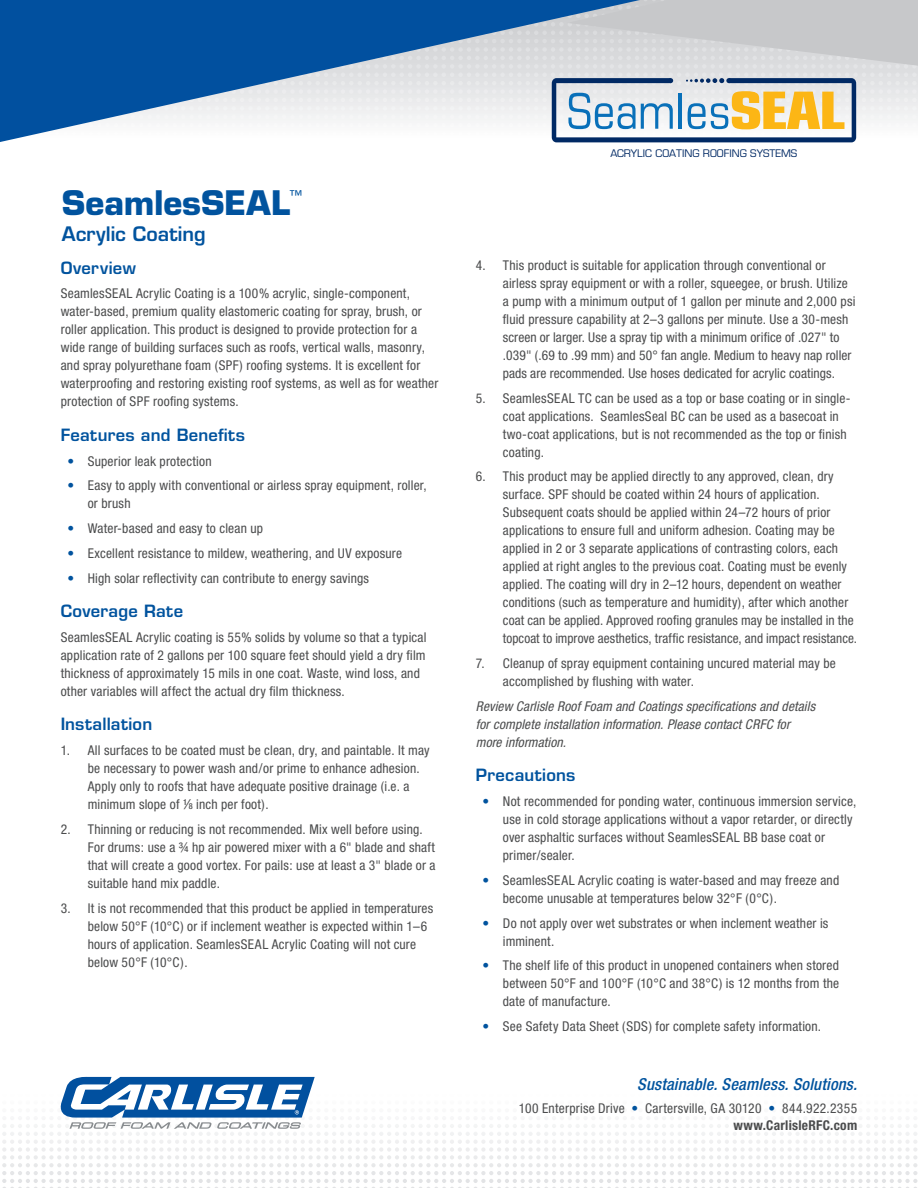
<style>
.page{position:relative;width:918px;height:1188px;background:#fff}
.page>*{position:absolute;margin:0;border:0;box-sizing:border-box;transform-origin:0 0}
.t1{font:700 33px "Eurostile";letter-spacing:-.005em;color:#01539e}
.t2{font:600 19.5px "Eurostile";color:#01539e}
.t3{font:600 16.5px "Eurostile";letter-spacing:.015em;color:#01539e}
.t4{font:italic 500 condensed 16.5px "Helvetica Neue";letter-spacing:.01em;color:#01539e}
.t5{font:condensed 13.5px/18px "Helvetica Neue";letter-spacing:.015em;color:#4b4c4d}
.t6{font:italic condensed 13.5px/18px "Helvetica Neue";letter-spacing:.01em;color:#4b4c4d}
.t7{font:13.05px "Eurostile";color:#01539e}
.t8{font:10.2px "Eurostile";color:#002964}
.s1{color:#01539e}
.s2{font-style:italic;font-stretch:normal}
.s3{font-weight:500;font-size:8.25px}
.s4{font-weight:700}
</style>
<div class="page">
<svg style="left:2px;top:1077px;width:915px;height:111px"></svg>
<svg style="left:0;top:0;width:918px;height:143px"></svg>
<h1 class="t1" style="left:62px;top:191px;width:230px">SeamlesSEAL</h1>
<p class="t7" style="left:289px;top:191px;width:15px">™</p>
<h2 class="t2" style="left:62px;top:226px;width:145px">Acrylic Coating</h2>
<p class="t3" style="left:61px;top:261px;width:77px">Overview</p>
<p class="t5" style="left:61px;top:286px;width:379px">SeamlesSEAL Acrylic Coating is a 100% acrylic, single-component, water-based, premium quality elastomeric coating for spray, brush, or roller application. This product is designed to provide protection for a wide range of building surfaces such as roofs, vertical walls, masonry, and spray polyurethane foam (SPF) roofing systems. It is excellent for waterproofing and restoring existing roof systems, as well as for weather protection of SPF roofing systems.</p>
<p class="t3" style="left:61px;top:428px;width:186px">Features and Benefits</p>
<p class="t5" style="left:68px;top:453px;width:146px"><span class="s1">•</span> Superior leak protection</p>
<p class="t5" style="left:88px;top:478px;width:340px;text-indent:-20px"><span class="s1">•</span> Easy to apply with conventional or airless spray equipment, roller, or brush</p>
<p class="t5" style="left:68px;top:520px;width:197px"><span class="s1">•</span> Water-based and easy to clean up</p>
<p class="t5" style="left:68px;top:545px;width:336px"><span class="s1">•</span> Excellent resistance to mildew, weathering, and UV exposure</p>
<p class="t5" style="left:68px;top:570px;width:303px"><span class="s1">•</span> High solar reflectivity can contribute to energy savings</p>
<p class="t3" style="left:61px;top:605px;width:124px">Coverage Rate</p>
<p class="t5" style="left:61px;top:629px;width:367px">SeamlesSEAL Acrylic coating is 55% solids by volume so that a typical application rate of 2 gallons per 100 square feet should yield a dry film thickness of approximately 15 mils in one coat. Waste, wind loss, and other variables will affect the actual dry film thickness.</p>
<p class="t3" style="left:61px;top:718px;width:93px">Installation</p>
<p class="t5" style="left:88px;top:742px;width:344px;text-indent:-27px">1. All surfaces to be coated must be clean, dry, and paintable. It may be necessary to power wash and/or prime to enhance adhesion.<br>Apply only to roofs that have adequate positive drainage (i.e. a minimum slope of <sup>1</sup><span class="s2">/</span><span class="s3">8</span> inch per foot).</p>
<p class="t5" style="left:88px;top:821px;width:349px;text-indent:-27px">2. Thinning or reducing is not recommended. Mix well before using.<br>For drums: use a ¾ hp air powered mixer with a 6" blade and shaft that will create a good vortex. For pails: use at least a 3" blade or a suitable hand mix paddle.</p>
<p class="t5" style="left:88px;top:900px;width:347px;text-indent:-27px">3. It is not recommended that this product be applied in temperatures below 50°F (10°C) or if inclement weather is expected within 1–6 hours of application. SeamlesSEAL Acrylic Coating will not cure below 50°F (10°C).</p>
<p class="t8" style="left:611px;top:149px;width:188px">ACRYLIC COATING ROOFING SYSTEMS</p>
<p class="t5" style="left:503px;top:257px;width:354px;text-indent:-27px">4. This product is suitable for application through conventional or airless spray equipment or with a roller, squeegee, or brush. Utilize a pump with a minimum output of 1 gallon per minute and 2,000 psi fluid pressure capability at 2–3 gallons per minute. Use a 30-mesh screen or larger. Use a spray tip with a minimum orifice of .027" to .039" (.69 to .99 mm) and 50° fan angle. Medium to heavy nap roller pads are recommended. Use hoses dedicated for acrylic coatings.</p>
<p class="t5" style="left:503px;top:390px;width:349px;text-indent:-27px">5. SeamlesSEAL TC can be used as a top or base coating or in single&shy;coat applications. SeamlesSeal BC can be used as a basecoat in two-coat applications, but is not recommended as the top or finish coating.</p>
<p class="t5" style="left:503px;top:469px;width:356px;text-indent:-27px">6. This product may be applied directly to any approved, clean, dry surface. SPF should be coated within 24 hours of application.<br>Subsequent coats should be applied within 24–72 hours of prior applications to ensure full and uniform adhesion. Coating may be applied in 2 or 3 separate applications of contrasting colors, each applied at right angles to the previous coat. Coating must be evenly applied. The coating will dry in 2–12 hours, dependent on weather conditions (such as temperature and humidity), after which another coat can be applied. Approved roofing granules may be installed in the topcoat to improve aesthetics, traffic resistance, and impact resistance.</p>
<p class="t5" style="left:503px;top:655px;width:334px;text-indent:-27px">7. Cleanup of spray equipment containing uncured material may be accomplished by flushing with water.</p>
<p class="t6" style="left:476px;top:698px;width:341px">Review Carlisle Roof Foam and Coatings specifications and details for complete installation information. Please contact CRFC for more information.</p>
<p class="t3" style="left:476px;top:769px;width:101px">Precautions</p>
<p class="t5" style="left:503px;top:793px;width:355px;text-indent:-20px"><span class="s1">•</span> Not recommended for ponding water, continuous immersion service, use in cold storage applications without a vapor retarder, or directly over asphaltic surfaces without SeamlesSEAL BB base coat or primer/sealer.</p>
<p class="t5" style="left:503px;top:872px;width:338px;text-indent:-20px"><span class="s1">•</span> SeamlesSEAL Acrylic coating is water-based and may freeze and become unusable at temperatures below 32°F (0°C).</p>
<p class="t5" style="left:503px;top:915px;width:327px;text-indent:-20px"><span class="s1">•</span> Do not apply over wet substrates or when inclement weather is imminent.</p>
<p class="t5" style="left:503px;top:958px;width:338px;text-align:justify;text-indent:-20px"><span class="s1">•</span> The shelf life of this product in unopened containers when stored between 50°F and 100°F (10°C and 38°C) is 12 months from the date of manufacture.</p>
<p class="t5" style="left:483px;top:1018px;width:340px"><span class="s1">•</span> See Safety Data Sheet (SDS) for complete safety information.</p>
<p class="t4" style="left:637px;top:1078px;width:221px">Sustainable. Seamless. Solutions.</p>
<p class="t5" style="left:519px;top:1101px;width:340px;line-height:16.5px;text-align:right">100 Enterprise Drive <span class="s1">•</span> Cartersville, GA 30120 <span class="s1">•</span> 844.922.2355 <span class="s4">www.CarlisleRFC.com</span></p>
</div>
